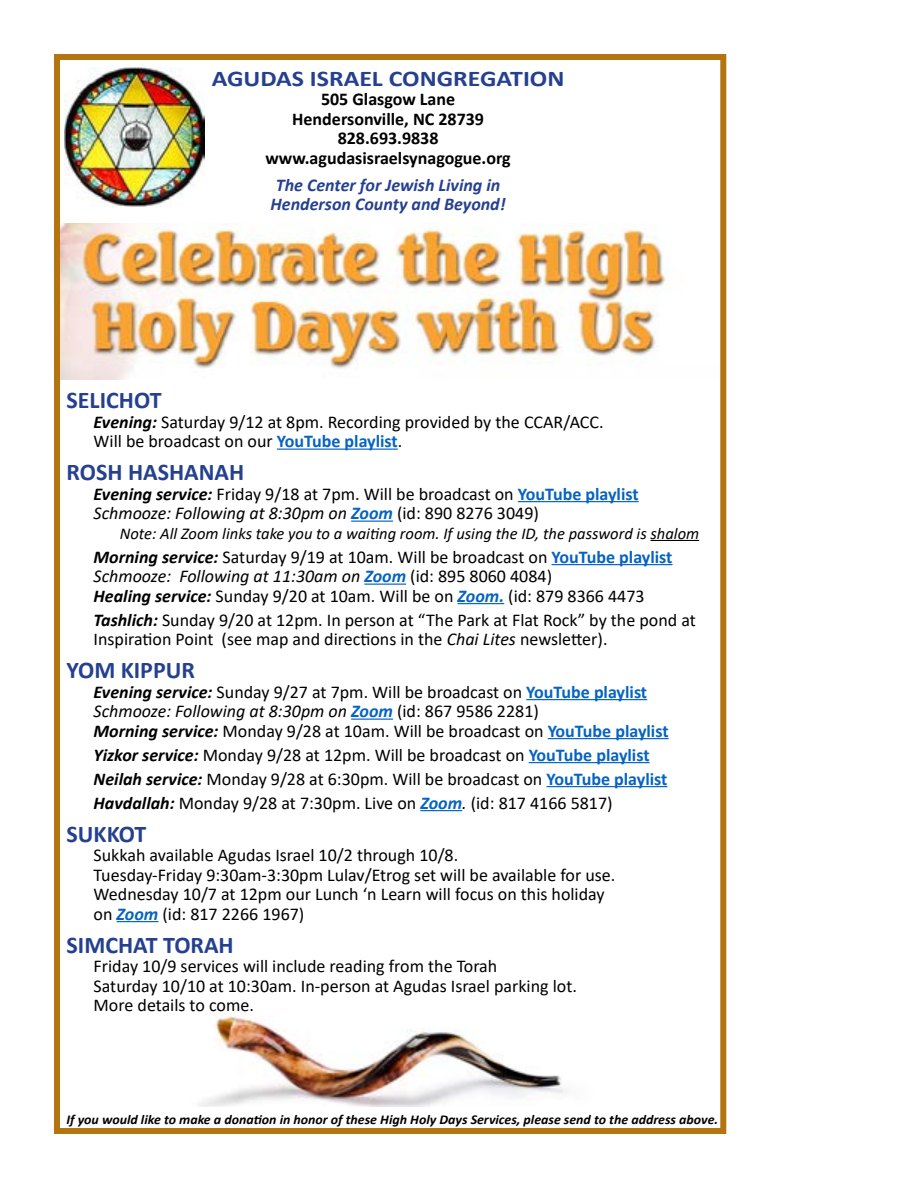
<style>
.page{position:relative;width:918px;height:1188px;background:#fff}
.page>*{position:absolute;margin:0;border:0;box-sizing:border-box;transform-origin:0 0}
.t1{font:700 24px "Calibri";color:#25408f}
.t2{font:700 22.5px "Calibri";color:#25408f;scale:1.15 1}
.t3{font:18px/19.5px "Calibri";color:#000}
.t4{font:700 18px/19.5px "Calibri";color:#000;text-align:center}
.t5{font:italic 700 18px/19.5px "Calibri";color:#25408f}
.t6{font:italic 16.5px "Calibri";color:#000}
.t7{font:italic 700 13.5px "Calibri";color:#000}
.s1{font-weight:700;font-style:italic}
.s2{font-weight:700;color:#0563c1}
.s3{font-weight:700;color:#fff}
.s4{font-style:italic}
.s5{font-weight:700;font-style:italic;color:#0563c1}
</style>
<div class="page">
<img style="left:199px;top:1015px;width:365px;height:92px">
<img style="left:61px;top:223px;width:606px;height:157px">
<hr style="left:277px;top:449px;width:121px;height:1px;background:#0563c1">
<hr style="left:518px;top:501px;width:121px;height:1px;background:#0563c1">
<hr style="left:351px;top:521px;width:42px;height:1px;background:#0563c1">
<hr style="left:651px;top:540px;width:48px;height:1px;background:#000">
<hr style="left:552px;top:564px;width:121px;height:1px;background:#0563c1">
<hr style="left:364px;top:584px;width:42px;height:1px;background:#0563c1">
<hr style="left:458px;top:603px;width:46px;height:1px;background:#0563c1">
<hr style="left:526px;top:699px;width:121px;height:1px;background:#0563c1">
<hr style="left:351px;top:719px;width:42px;height:1px;background:#0563c1">
<hr style="left:548px;top:738px;width:121px;height:1px;background:#0563c1">
<hr style="left:529px;top:762px;width:121px;height:1px;background:#0563c1">
<hr style="left:547px;top:786px;width:120px;height:1px;background:#0563c1">
<hr style="left:420px;top:810px;width:42px;height:1px;background:#0563c1">
<hr style="left:117px;top:921px;width:41px;height:1px;background:#0563c1">
<img style="left:64px;top:68px;width:140px;height:138px">
<div style="left:54px;top:54px;width:672px;height:1080px;border:6px solid #b4740f"></div>
<p class="t2" style="left:212px;top:62px;width:308px">AGUDAS ISRAEL CONGREGATION</p>
<p class="t4" style="left:265px;top:89px;width:247px">505 Glasgow Lane<br>Hendersonville, NC 28739<br>828.693.9838 www.agudasisraelsynagogue.org</p>
<p class="t5" style="left:271px;top:175px;width:237px">The Center for Jewish Living in<br>Henderson County and Beyond!</p>
<h1 class="t1" style="left:67px;top:383px;width:97px">SELICHOT</h1>
<p class="t3" style="left:94px;top:411px;width:512px"><span class="s1">Evening:</span> Saturday 9/12 at 8pm. Recording provided by the CCAR/ACC.<br>Will be broadcast on our <span class="s2">YouTube playlist</span>.</p>
<h1 class="t1" style="left:67px;top:455px;width:179px">ROSH HASHANAH</h1>
<p class="t3" style="left:94px;top:483px;width:572px"><span class="s1">Evening service:</span> Friday 9/18 at 7pm. Will be broadcast on <span class="s2">YouTube playlist</span> <span class="s3">RH<br></span><span class="s4">Schmooze: Following at 8:30pm on</span> <span class="s5">Zoom</span> (id: 890 8276 3049)</p>
<p class="t6" style="left:120px;top:522px;width:581px">Note: All Zoom links take you to a waiting room. If using the ID, the password is shalom</p>
<p class="t3" style="left:94px;top:546px;width:615px"><span class="s1">Morning service:</span> Saturday 9/19 at 10am. Will be broadcast on <span class="s2">YouTube playlist</span> <span class="s3">RH2<br></span><span class="s4">Schmooze: Following at 11:30am on</span> <span class="s5">Zoom</span> (id: 895 8060 4084)<br><span class="s1">Healing service:</span> Sunday 9/20 at 10am. Will be on <span class="s5">Zoom.</span> (id: 879 8366 4473</p>
<p class="t3" style="left:94px;top:609px;width:604px"><span class="s1">Tashlich:</span> Sunday 9/20 at 12pm. In person at “The Park at Flat Rock” by the pond at<br>Inspiration Point (see map and directions in the <span class="s4">Chai Lites</span> newsletter).</p>
<h1 class="t1" style="left:67px;top:653px;width:130px">YOM KIPPUR</h1>
<p class="t3" style="left:94px;top:681px;width:609px"><span class="s1">Evening service:</span> Sunday 9/27 at 7pm. Will be broadcast on <span class="s2">YouTube playlist</span> <span class="s3">YK<br></span><span class="s4">Schmooze: Following at 8:30pm on</span> <span class="s5">Zoom</span> (id: 867 9586 2281)<br><span class="s1">Morning service:</span> Monday 9/28 at 10am. Will be broadcast on <span class="s2">YouTube playlist</span> <span class="s3">YK2</span></p>
<p class="t3" style="left:94px;top:742px;width:608px;line-height:24px"><span class="s1">Yizkor service:</span> Monday 9/28 at 12pm. Will be broadcast on <span class="s2">YouTube playlist</span> <span class="s3">YK3<br></span><span class="s1">Neilah service:</span> Monday 9/28 at 6:30pm. Will be broadcast on <span class="s2">YouTube playlist</span> <span class="s3">YK4<br></span><span class="s1">Havdallah:</span> Monday 9/28 at 7:30pm. Live on <span class="s5">Zoom</span><span class="s4">.</span> (id: 817 4166 5817)</p>
<h1 class="t1" style="left:67px;top:817px;width:81px">SUKKOT</h1>
<p class="t3" style="left:94px;top:845px;width:523px">Sukkah available Agudas Israel 10/2 through 10/8.<br>Tuesday-Friday 9:30am-3:30pm Lulav/Etrog set will be available for use.<br>Wednesday 10/7 at 12pm our Lunch ‘n Learn will focus on this holiday on <span class="s5">Zoom</span> (id: 817 2266 1967)</p>
<h1 class="t1" style="left:67px;top:928px;width:169px">SIMCHAT TORAH</h1>
<p class="t3" style="left:94px;top:956px;width:485px">Friday 10/9 services will include reading from the Torah<br>Saturday 10/10 at 10:30am. In-person at Agudas Israel parking lot.<br>More details to come.</p>
<p class="t7" style="left:66px;top:1110px;width:653px">If you would like to make a donation in honor of these High Holy Days Services, please send to the address above.</p>
</div>
